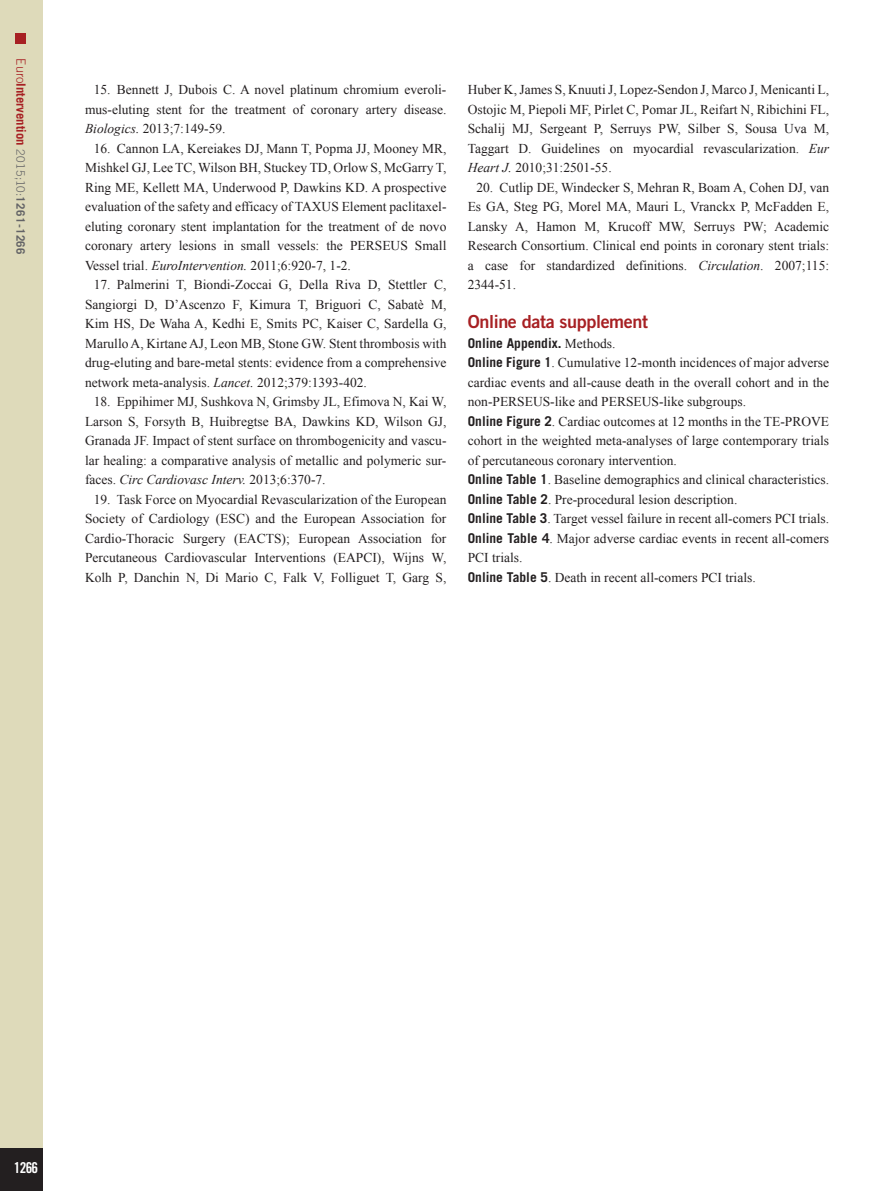
<style>
.page{position:relative;width:893px;height:1191px;background:#fff}
.page>*{position:absolute;margin:0;border:0;box-sizing:border-box;transform-origin:0 0}
.t1{font:18px "Trade Gothic LT Std Bd 2";letter-spacing:-.02em;color:#a72023}
.t2{font:15px "Trade Gothic LT Std Bd Cn 20";color:#fff}
.t3{font:13.5px/19.5px "Times New Roman";color:#231f20;text-align:justify}
.t4{font:700 13.5px "Trade Gothic LT Std";color:#231f20}
.t5{font:700 12.75px "Trade Gothic LT Std";color:#a72023}
.s1{font-weight:300}
.s2{font-weight:300;font-size:11.7px;color:#636366}
.s3{font-size:11.7px;color:#636366}
.s4{font-style:italic}
.s5{font-family:"Times New Roman";font-weight:400}
.s6{font-family:"Trade Gothic LT Std";font-weight:700}
</style>
<div class="page">
<div style="left:0;top:0;width:43px;height:1191px;background:#dedaba"></div>
<div style="left:0;top:1148px;width:43px;height:43px;background:#231f20"></div>
<div style="left:16px;top:34px;width:10px;height:10px;background:#a72023"></div>
<p class="t5" style="left:29px;top:58px;width:198px;rotate:90deg"><span class="s1">Euro</span>Intervention <span class="s2">2015;10:</span><span class="s3">1261-1266</span></p>
<p class="t3" style="left:85px;top:80px;width:363px;text-indent:9px">15. Bennett J, Dubois C. A novel platinum chromium everoli&shy;mus-eluting stent for the treatment of coronary artery disease.<br><span class="s4">Biologics.</span> 2013;7:149-59.</p>
<p class="t3" style="left:85px;top:138px;width:363px;text-indent:9px">16. Cannon LA, Kereiakes DJ, Mann T, Popma JJ, Mooney MR, Mishkel GJ, Lee TC, Wilson BH, Stuckey TD, Orlow S, McGarry T, Ring ME, Kellett MA, Underwood P, Dawkins KD. A prospective evaluation of the safety and efficacy of TAXUS Element paclitaxel&shy;eluting coronary stent implantation for the treatment of de novo coronary artery lesions in small vessels: the PERSEUS Small Vessel trial. <span class="s4">EuroIntervention.</span> 2011;6:920-7, 1-2.</p>
<p class="t3" style="left:85px;top:275px;width:363px;text-indent:9px">17. Palmerini T, Biondi-Zoccai G, Della Riva D, Stettler C, Sangiorgi D, D’Ascenzo F, Kimura T, Briguori C, Sabatè M, Kim HS, De Waha A, Kedhi E, Smits PC, Kaiser C, Sardella G, Marullo A, Kirtane AJ, Leon MB, Stone GW. Stent thrombosis with drug-eluting and bare-metal stents: evidence from a comprehensive network meta-analysis. <span class="s4">Lancet.</span> 2012;379:1393-402.</p>
<p class="t3" style="left:85px;top:392px;width:363px;text-indent:9px">18. Eppihimer MJ, Sushkova N, Grimsby JL, Efimova N, Kai W, Larson S, Forsyth B, Huibregtse BA, Dawkins KD, Wilson GJ, Granada JF. Impact of stent surface on thrombogenicity and vascu&shy;lar healing: a comparative analysis of metallic and polymeric sur&shy;faces. <span class="s4">Circ Cardiovasc Interv.</span> 2013;6:370-7.</p>
<p class="t3" style="left:85px;top:489px;width:363px;text-indent:9px">19. Task Force on Myocardial Revascularization of the European Society of Cardiology (ESC) and the European Association for Cardio-Thoracic Surgery (EACTS); European Association for Percutaneous Cardiovascular Interventions (EAPCI), Wijns W, Kolh P, Danchin N, Di Mario C, Falk V, Folliguet T, Garg S,</p>
<p class="t3" style="left:468px;top:80px;width:363px">Huber K, James S, Knuuti J, Lopez-Sendon J, Marco J, Menicanti L, Ostojic M, Piepoli MF, Pirlet C, Pomar JL, Reifart N, Ribichini FL, Schalij MJ, Sergeant P, Serruys PW, Silber S, Sousa Uva M, Taggart D. Guidelines on myocardial revascularization. <span class="s4">Eur Heart J.</span> 2010;31:2501-55.</p>
<p class="t3" style="left:468px;top:177px;width:363px;text-indent:9px">20. Cutlip DE, Windecker S, Mehran R, Boam A, Cohen DJ, van Es GA, Steg PG, Morel MA, Mauri L, Vranckx P, McFadden E, Lansky A, Hamon M, Krucoff MW, Serruys PW; Academic Research Consortium. Clinical end points in coronary stent trials: a case for standardized definitions. <span class="s4">Circulation</span>. 2007;115:<br>2344-51.</p>
<h1 class="t1" style="left:468px;top:311px;width:182px">Online data supplement</h1>
<p class="t4" style="left:468px;top:335px;width:149px">Online Appendix. <span class="s5">Methods.</span></p>
<p class="t3" style="left:468px;top:353px;width:363px;text-align:left"><span class="s6">Online Figure 1</span>. Cumulative 12-month incidences of major adverse cardiac events and all-cause death in the overall cohort and in the non-PERSEUS-like and PERSEUS-like subgroups.<br><span class="s6">Online Figure 2</span>. Cardiac outcomes at 12 months in the TE-PROVE cohort in the weighted meta-analyses of large contemporary trials of percutaneous coronary intervention.<br><span class="s6">Online Table 1</span>. Baseline demographics and clinical characteristics.<br><span class="s6">Online Table 2</span>. Pre-procedural lesion description.<br><span class="s6">Online Table 3</span>. Target vessel failure in recent all-comers PCI trials.<br><span class="s6">Online Table 4</span>. Major adverse cardiac events in recent all-comers PCI trials.<br><span class="s6">Online Table 5</span>. Death in recent all-comers PCI trials.</p>
<p class="t2" style="left:14px;top:1158px;width:26px">1266</p>
</div>
